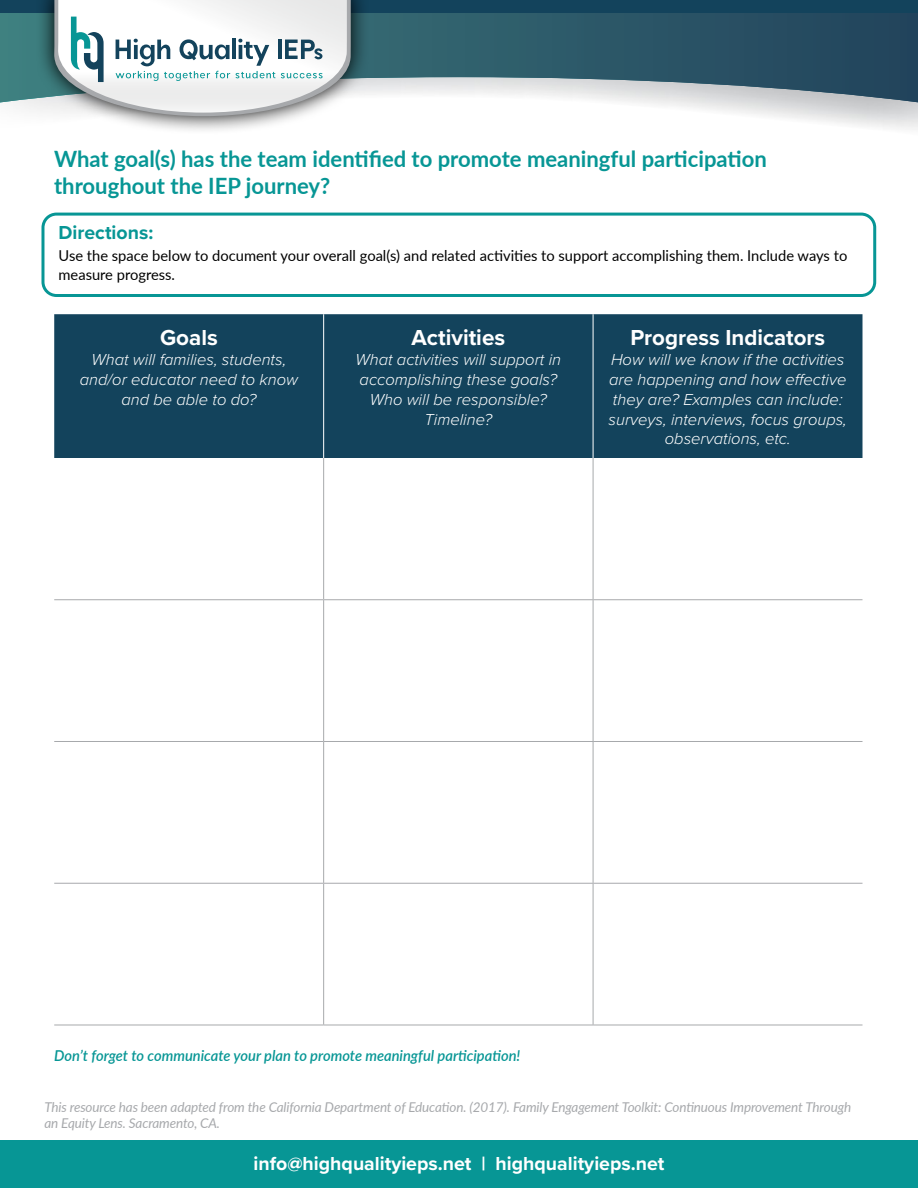
<style>
.page{position:relative;width:918px;height:1188px;background:#fff}
.page>*{position:absolute;margin:0;border:0;box-sizing:border-box;transform-origin:0 0}
.t1{font:700 22.5px/27px "Lato";color:#079695}
.t2{font:700 22.5px "Proxima Nova";color:#fff}
.t3{font:700 19.5px "Proxima Nova";color:#fff}
.t4{font:700 19.5px "Proxima Nova";color:#079695}
.t5{font:italic 300 16.5px/19.8px "Proxima Nova";color:#fff;text-align:center}
.t6{font:15px/19.5px "Lato";color:#000}
.t7{font:italic 600 15px "Lato";color:#079695}
.t8{font:italic 13.5px/16.2px "Lato";letter-spacing:-.01em;color:#a7a9ac}
</style>
<div class="page">
<svg style="left:0;top:12px;width:918px;height:91px;background:#507380"></svg>
<div style="left:0;top:0;width:918px;height:12px;background:#13435c"></div>
<svg style="left:36px;top:0;width:333px;height:133px"></svg>
<svg style="left:54px;top:0;width:297px;height:116px"></svg>
<div style="left:0;top:1141px;width:918px;height:47px;background:#079695"></div>
<div style="left:41px;top:213px;width:835px;height:84px;border:3px solid #079695;border-radius:14px"></div>
<div style="left:54px;top:314px;width:808px;height:144px;background:#13435c"></div>
<hr style="left:323px;top:314px;width:1px;height:144px;background:#fff">
<hr style="left:593px;top:314px;width:1px;height:144px;background:#fff">
<hr style="left:323px;top:458px;width:1px;height:141px;background:#a7a9ac">
<hr style="left:593px;top:458px;width:1px;height:141px;background:#a7a9ac">
<hr style="left:54px;top:599px;width:270px;height:1px;background:#a7a9ac">
<hr style="left:324px;top:599px;width:269px;height:1px;background:#a7a9ac">
<hr style="left:323px;top:600px;width:1px;height:141px;background:#a7a9ac">
<hr style="left:593px;top:599px;width:269px;height:1px;background:#a7a9ac">
<hr style="left:593px;top:600px;width:1px;height:141px;background:#a7a9ac">
<hr style="left:54px;top:741px;width:270px;height:1px;background:#a7a9ac">
<hr style="left:324px;top:741px;width:269px;height:1px;background:#a7a9ac">
<hr style="left:323px;top:742px;width:1px;height:141px;background:#a7a9ac">
<hr style="left:593px;top:741px;width:269px;height:1px;background:#a7a9ac">
<hr style="left:593px;top:742px;width:1px;height:141px;background:#a7a9ac">
<hr style="left:54px;top:883px;width:270px;height:1px;background:#a7a9ac">
<hr style="left:324px;top:883px;width:269px;height:1px;background:#a7a9ac">
<hr style="left:323px;top:884px;width:1px;height:141px;background:#a7a9ac">
<hr style="left:593px;top:883px;width:269px;height:1px;background:#a7a9ac">
<hr style="left:593px;top:884px;width:1px;height:141px;background:#a7a9ac">
<hr style="left:54px;top:1025px;width:270px;height:1px;background:#a7a9ac">
<hr style="left:324px;top:1025px;width:269px;height:1px;background:#a7a9ac">
<hr style="left:593px;top:1025px;width:269px;height:1px;background:#a7a9ac">
<h1 class="t1" style="left:54px;top:144px;width:714px">What goal(s) has the team identified to promote meaningful participation throughout the IEP journey?</h1>
<p class="t4" style="left:59px;top:218px;width:96px">Directions:</p>
<p class="t6" style="left:59px;top:245px;width:790px">Use the space below to document your overall goal(s) and related activities to support accomplishing them. Include ways to measure progress.</p>
<h1 class="t2" style="left:160px;top:321px;width:59px">Goals</h1>
<p class="t5" style="left:80px;top:349px;width:220px">What will families, students, and/or educator need to know and be able to do?</p>
<h1 class="t2" style="left:412px;top:321px;width:95px">Activities</h1>
<p class="t5" style="left:356px;top:349px;width:207px">What activities will support in accomplishing these goals?<br>Who will be responsible?<br>Timeline?</p>
<h1 class="t2" style="left:630px;top:321px;width:196px">Progress Indicators</h1>
<p class="t5" style="left:609px;top:349px;width:240px">How will we know if the activities are happening and how effective they are? Examples can include: surveys, interviews, focus groups, observations, etc.</p>
<p class="t7" style="left:54px;top:1044px;width:468px">Don’t forget to communicate your plan to promote meaningful participation!</p>
<p class="t8" style="left:44px;top:1098px;width:808px">This resource has been adapted from the California Department of Education. (2017). Family Engagement Toolkit: Continuous Improvement Through an Equity Lens. Sacramento, CA.</p>
<p class="t3" style="left:254px;top:1149px;width:412px">info@highqualityieps.net | highqualityieps.net</p>
</div>
